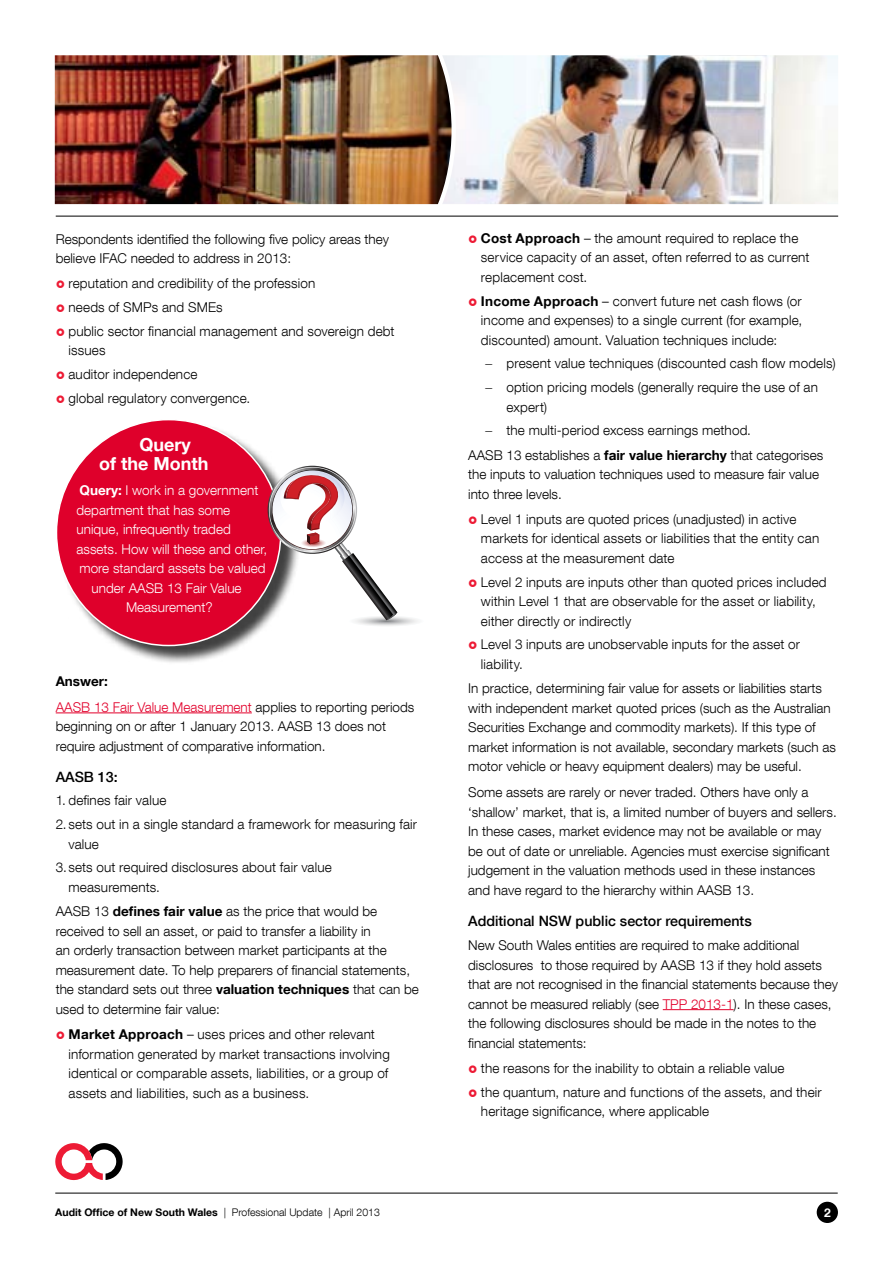
<style>
.page{position:relative;width:893px;height:1263px;background:#fff}
.page>*{position:absolute;margin:0;border:0;box-sizing:border-box;transform-origin:0 0}
.t1{font:700 18px/18.8px "Helvetica Neue LT Com";color:#fff}
.t2{font:500 14.25px "Helvetica Neue LT Com";color:#000}
.t3{font:300 13.5px/19.5px "Helvetica Neue LT Com";color:#000}
.t4{font:300 13.5px "Helvetica Neue LT Com";color:#fff}
.t5{font:300 13.5px/23.7px "Helvetica Neue LT Com";letter-spacing:.01em;color:#000101}
.t6{font:300 13.5px/26px "Helvetica Neue LT Com";color:#e2002b}
.t7{font:700 12px "Helvetica Neue LT Com";color:#fff}
.t8{font:300 10.5px "Helvetica Neue LT Com";color:#000}
.s1{font-weight:700}
.s2{font-weight:700;color:#000}
.s3{color:#000}
.s4{color:#e2002b}
</style>
<div class="page">
<hr style="left:55px;top:1193px;width:783px;height:1px;background:#000">
<div style="left:817px;top:1202px;width:21px;height:21px;background:#000;border-radius:50%"></div>
<svg style="left:55px;top:1143px;width:68px;height:37px"></svg>
<img style="left:452px;top:55px;width:386px;height:149px">
<img style="left:55px;top:55px;width:397px;height:149px">
<hr style="left:56px;top:216px;width:782px;height:1px;background:#000">
<hr style="left:56px;top:712px;width:196px;height:1px;background:#e2002b">
<hr style="left:663px;top:1009px;width:71px;height:1px;background:#e2002b">
<div style="left:58px;top:421px;width:242px;height:243px;background:#000;opacity:.75"></div>
<div style="left:56px;top:420px;width:225px;height:225px;background:#df002b;border-radius:50%"></div>
<svg style="left:263px;top:462px;width:155px;height:165px"></svg>
<p class="t3" style="left:56px;top:229px;width:335px">Respondents identified the following five policy areas they believe IFAC needed to address in 2013:</p>
<p class="t3" style="left:68px;top:271px;width:328px;line-height:23.7px">reputation and credibility of the profession<br>needs of SMPs and SMEs<br>public sector financial management and sovereign debt</p>
<p class="t3" style="left:68px;top:338px;width:183px;line-height:23.7px">issues<br>auditor independence<br>global regulatory convergence.</p>
<h1 class="t1" style="left:99px;top:434px;width:111px;text-indent:40px">Query of the Month</h1>
<p class="t4" style="left:80px;top:482px;width:180px"><span class="s1">Query:</span> I work in a government</p>
<p class="t4" style="left:77px;top:502px;width:155px">department that has some</p>
<p class="t4" style="left:77px;top:521px;width:156px">unique, infrequently traded</p>
<p class="t4" style="left:77px;top:541px;width:192px">assets. How will these and other,</p>
<p class="t4" style="left:80px;top:560px;width:187px">more standard assets be valued</p>
<p class="t4" style="left:92px;top:580px;width:152px">under AASB 13 Fair Value</p>
<p class="t4" style="left:126px;top:599px;width:88px">Measurement?</p>
<p class="t6" style="left:56px;top:668px;width:360px"><span class="s2">Answer:<br></span>AASB 13 Fair Value Measurement <span class="s3">applies to reporting periods</span></p>
<p class="t3" style="left:56px;top:716px;width:332px">beginning on or after 1 January 2013. AASB 13 does not require adjustment of comparative information.</p>
<p class="t2" style="left:56px;top:769px;width:64px">AASB 13:</p>
<p class="t3" style="left:56px;top:790px;width:112px">1. defines fair value</p>
<p class="t3" style="left:68px;top:814px;width:350px;text-indent:-13px">2. sets out in a single standard a framework for measuring fair value</p>
<p class="t3" style="left:68px;top:857px;width:265px;text-indent:-13px">3.sets out required disclosures about fair value measurements.</p>
<p class="t3" style="left:56px;top:901px;width:365px">AASB 13 <span class="s1">defines fair value</span> as the price that would be received to sell an asset, or paid to transfer a liability in<br>an orderly transaction between market participants at the measurement date. To help preparers of financial statements, the standard sets out three <span class="s1">valuation techniques</span> that can be used to determine fair value:</p>
<p class="t3" style="left:68px;top:1024px;width:323px"><span class="s1">Market Approach</span> – uses prices and other relevant information generated by market transactions involving identical or comparable assets, liabilities, or a group of assets and liabilities, such as a business.</p>
<p class="t3" style="left:481px;top:228px;width:330px"><span class="s1">Cost Approach</span> – the amount required to replace the service capacity of an asset, often referred to as current replacement cost.</p>
<p class="t3" style="left:481px;top:291px;width:323px;text-align:justify"><span class="s1">Income Approach</span> – convert future net cash flows (or income and expenses) to a single current (for example, discounted) amount. Valuation techniques include:</p>
<p class="t5" style="left:485px;top:351px;width:352px">− present value techniques (discounted cash flow models) − option pricing models (generally require the use of an</p>
<p class="t5" style="left:506px;top:395px;width:42px">expert)</p>
<p class="t5" style="left:485px;top:418px;width:267px">− the multi-period excess earnings method.</p>
<p class="t3" style="left:468px;top:445px;width:357px">AASB 13 establishes a <span class="s1">fair value hierarchy</span> that categorises</p>
<p class="t3" style="left:468px;top:464px;width:352px">the inputs to valuation techniques used to measure fair value into three levels.</p>
<p class="t3" style="left:481px;top:509px;width:340px">Level 1 inputs are quoted prices (unadjusted) in active markets for identical assets or liabilities that the entity can access at the measurement date</p>
<p class="t3" style="left:481px;top:572px;width:347px">Level 2 inputs are inputs other than quoted prices included within Level 1 that are observable for the asset or liability, either directly or indirectly</p>
<p class="t3" style="left:481px;top:635px;width:321px">Level 3 inputs are unobservable inputs for the asset or liability.</p>
<p class="t3" style="left:468px;top:679px;width:369px">In practice, determining fair value for assets or liabilities starts with independent market quoted prices (such as the Australian Securities Exchange and commodity markets). If this type of market information is not available, secondary markets (such as motor vehicle or heavy equipment dealers) may be useful.</p>
<p class="t3" style="left:468px;top:782px;width:370px">Some assets are rarely or never traded. Others have only a ‘shallow’ market, that is, a limited number of buyers and sellers.<br>In these cases, market evidence may not be available or may be out of date or unreliable. Agencies must exercise significant judgement in the valuation methods used in these instances and have regard to the hierarchy within AASB 13.</p>
<p class="t2" style="left:468px;top:913px;width:285px">Additional NSW public sector requirements</p>
<p class="t3" style="left:468px;top:935px;width:371px">New South Wales entities are required to make additional disclosures to those required by AASB 13 if they hold assets that are not recognised in the financial statements because they cannot be measured reliably (see <span class="s4">TPP 2013-1</span>). In these cases, the following disclosures should be made in the notes to the financial statements:</p>
<p class="t3" style="left:481px;top:1056px;width:342px;line-height:23.7px">the reasons for the inability to obtain a reliable value<br>the quantum, nature and functions of the assets, and their</p>
<p class="t3" style="left:481px;top:1101px;width:230px">heritage significance, where applicable</p>
<p class="t8" style="left:55px;top:1206px;width:326px"><span class="s1">Audit Office of New South Wales</span> | Professional Update | April 2013</p>
<p class="t7" style="left:824px;top:1205px;width:8px">2</p>
</div>
